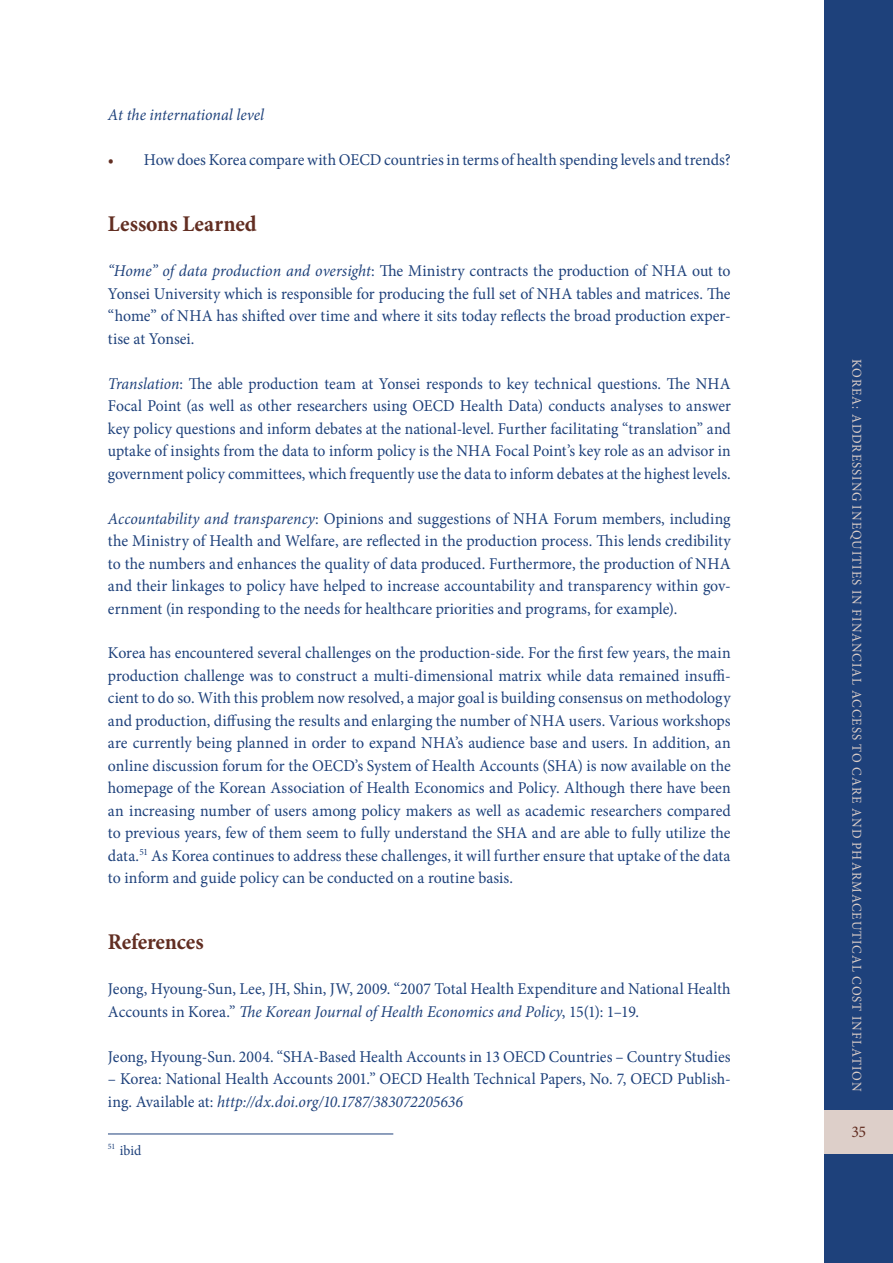
<style>
.page{position:relative;width:893px;height:1263px;background:#fff}
.page>*{position:absolute;margin:0;border:0;box-sizing:border-box;transform-origin:0 0}
.t1{font:700 22.5px "Minion Pro";color:#622e22;scale:.96 1}
.t2{font:16.5px/22.5px "Minion Pro";color:#1e417b;text-align:justify;scale:.96 1}
.t3{font:16.5px/22.5px "Minion Pro";color:#1e417b;text-align:justify;scale:.95 1}
.t4{font:italic 16.5px "Minion Pro";color:#1e417b;scale:.96 1}
.t5{font:16.5px "Minion Pro";color:#622e22;scale:.96 1}
.t6{font:14.25px "Minion Pro";color:#1e417b;scale:.96 1}
.t7{font:13.5px "Minion Pro";letter-spacing:.08em;color:#ddcfc9;scale:.96 1}
.s1{font-style:italic}
</style>
<div class="page">
<div style="left:824px;top:0;width:69px;height:1263px;background:#1e417b"></div>
<div style="left:824px;top:1111px;width:69px;height:43px;background:#ddcfc9"></div>
<hr style="left:108px;top:1134px;width:285px;height:1px;background:#1e417b">
<p class="t4" style="left:108px;top:108px;width:164px">At the international level</p>
<p class="t2" style="left:144px;top:150px;width:613px">How does Korea compare with OECD countries in terms of health spending levels and trends?</p>
<h1 class="t1" style="left:108px;top:215px;width:156px">Lessons Learned</h1>
<p class="t2" style="left:108px;top:261px;width:650px"><span class="s1">“Home” of data production and oversight</span>: The Ministry contracts the production of NHA out to Yonsei University which is responsible for producing the full set of NHA tables and matrices. The “home” of NHA has shifted over time and where it sits today reflects the broad production exper&shy;tise at Yonsei.</p>
<p class="t3" style="left:108px;top:373px;width:657px"><span class="s1">Translation</span>: The able production team at Yonsei responds to key technical questions. The NHA Focal Point (as well as other researchers using OECD Health Data) conducts analyses to answer key policy questions and inform debates at the national-level. Further facilitating “translation” and uptake of insights from the data to inform policy is the NHA Focal Point’s key role as an advisor in government policy committees, which frequently use the data to inform debates at the highest levels.</p>
<p class="t2" style="left:108px;top:508px;width:650px"><span class="s1">Accountability and transparency</span>: Opinions and suggestions of NHA Forum members, including the Ministry of Health and Welfare, are reflected in the production process. This lends credibility to the numbers and enhances the quality of data produced. Furthermore, the production of NHA and their linkages to policy have helped to increase accountability and transparency within gov&shy;ernment (in responding to the needs for healthcare priorities and programs, for example).</p>
<p class="t2" style="left:108px;top:643px;width:650px">Korea has encountered several challenges on the production-side. For the first few years, the main production challenge was to construct a multi-dimensional matrix while data remained insuffi&shy;cient to do so. With this problem now resolved, a major goal is building consensus on methodology and production, diffusing the results and enlarging the number of NHA users. Various workshops are currently being planned in order to expand NHA’s audience base and users. In addition, an online discussion forum for the OECD’s System of Health Accounts (SHA) is now available on the homepage of the Korean Association of Health Economics and Policy. Although there have been an increasing number of users among policy makers as well as academic researchers compared to previous years, few of them seem to fully understand the SHA and are able to fully utilize the data.<sup>51</sup> As Korea continues to address these challenges, it will further ensure that uptake of the data to inform and guide policy can be conducted on a routine basis.</p>
<h1 class="t1" style="left:108px;top:933px;width:101px">References</h1>
<p class="t2" style="left:108px;top:979px;width:650px">Jeong, Hyoung-Sun, Lee, JH, Shin, JW, 2009. “2007 Total Health Expenditure and National Health<br>Accounts in Korea.” <span class="s1">The Korean Journal of Health Economics and Policy</span>, 15(1): 1–19.</p>
<p class="t2" style="left:108px;top:1047px;width:650px">Jeong, Hyoung-Sun. 2004. “SHA-Based Health Accounts in 13 OECD Countries – Country Studies</p>
<p class="t2" style="left:108px;top:1069px;width:650px">– Korea: National Health Accounts 2001.” OECD Health Technical Papers, No. 7, OECD Publish&shy;ing. Available at: <span class="s1">http://dx.doi.org/10.1787/383072205636</span></p>
<p class="t6" style="left:108px;top:1144px;width:36px"><sup>51</sup> ibid</p>
<p class="t7" style="left:862px;top:359px;width:764px;rotate:90deg">KOREA: ADDRESSING INEQUITIES IN FINANCIAL ACCESS TO CARE AND PHARMACEUTICAL COST INFLATION</p>
<p class="t5" style="left:851px;top:1126px;width:17px">35</p>
</div>
